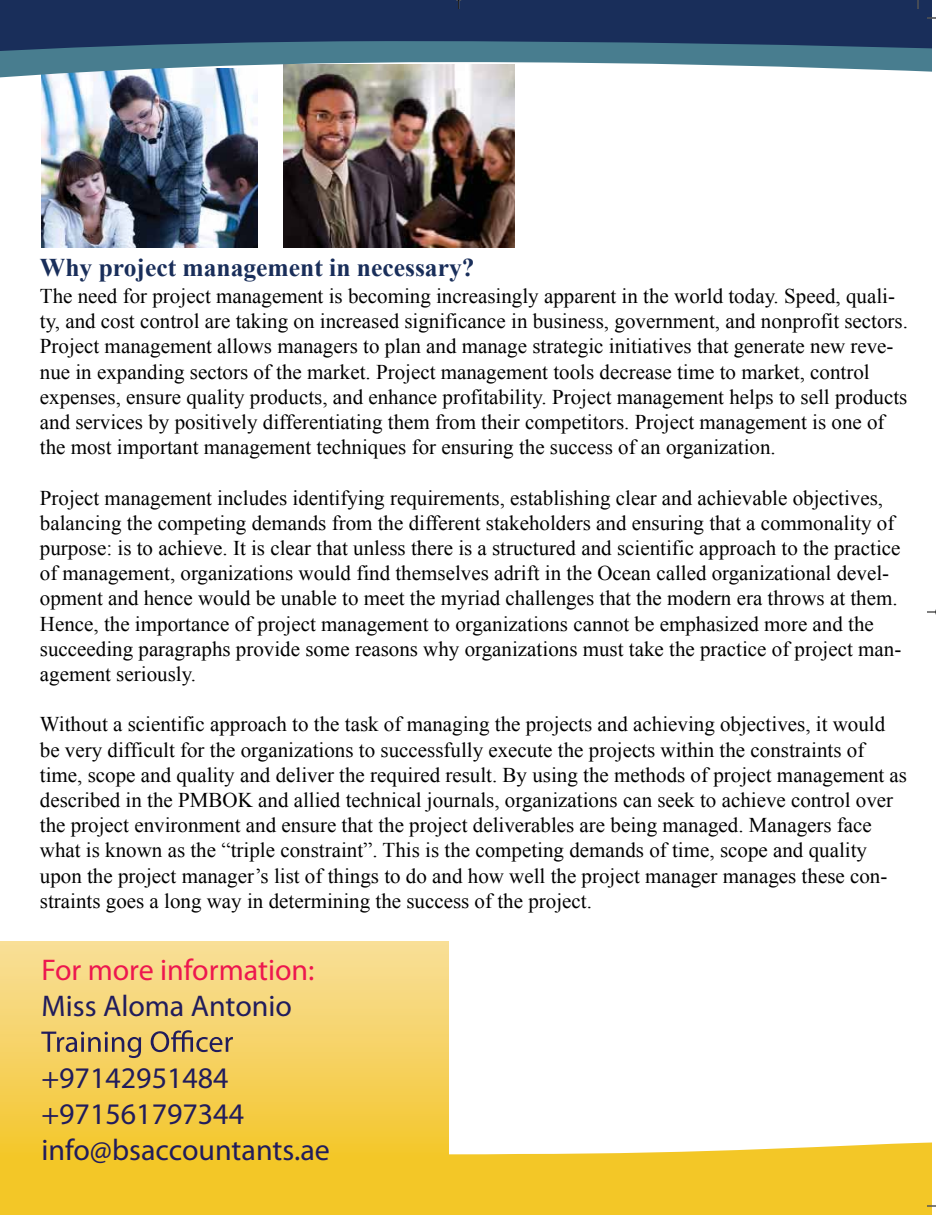
<style>
.page{position:relative;width:936px;height:1215px;background:#fff}
.page>*{position:absolute;margin:0;border:0;box-sizing:border-box;transform-origin:0 0}
.t1{font:30px/36px "Myriad Pro";color:#211c5c}
.t2{font:30px/36px "Myriad Pro";color:#ed174f}
.t3{font:700 25.5px "Times New Roman";color:#192e5a}
.t4{font:21px/25.2px "Times New Roman";color:#000}
.s1{color:#211c5c}
</style>
<div class="page">
<img style="left:41px;top:218px;width:474px;height:30px">
<svg style="left:0;top:1044px;width:931px;height:171px;fill:#f3c727"></svg>
<img style="left:0;top:0;width:931px;height:218px">
<hr style="left:0;top:1154px;width:448px;height:3px;background:#f3c728">
<hr style="left:0;top:1151px;width:448px;height:3px;background:#f3c82a">
<hr style="left:0;top:1149px;width:448px;height:3px;background:#f3c82c">
<hr style="left:0;top:1147px;width:448px;height:3px;background:#f4c82d">
<hr style="left:0;top:1144px;width:448px;height:3px;background:#f4c82f">
<hr style="left:0;top:1142px;width:448px;height:3px;background:#f4c930">
<hr style="left:0;top:1140px;width:448px;height:3px;background:#f4c932">
<hr style="left:0;top:1137px;width:448px;height:3px;background:#f4c934">
<hr style="left:0;top:1135px;width:448px;height:3px;background:#f4ca35">
<hr style="left:0;top:1133px;width:448px;height:3px;background:#f4ca36">
<hr style="left:0;top:1131px;width:448px;height:3px;background:#f4ca37">
<hr style="left:0;top:1128px;width:448px;height:3px;background:#f4ca3a">
<hr style="left:0;top:1126px;width:448px;height:3px;background:#f4ca3b">
<hr style="left:0;top:1124px;width:448px;height:3px;background:#f4ca3c">
<hr style="left:0;top:1121px;width:448px;height:3px;background:#f4ca3e">
<hr style="left:0;top:1119px;width:448px;height:3px;background:#f4ca3f">
<hr style="left:0;top:1117px;width:448px;height:3px;background:#f4cb40">
<hr style="left:0;top:1115px;width:448px;height:3px;background:#f4cb41">
<hr style="left:0;top:1112px;width:448px;height:3px;background:#f5cc43">
<hr style="left:0;top:1110px;width:448px;height:3px;background:#f5cc44">
<hr style="left:0;top:1108px;width:448px;height:3px;background:#f5cc45">
<hr style="left:0;top:1105px;width:448px;height:3px;background:#f5cc47">
<hr style="left:0;top:1103px;width:448px;height:3px;background:#f5cc48">
<hr style="left:0;top:1101px;width:448px;height:3px;background:#f5cc49">
<hr style="left:0;top:1099px;width:448px;height:3px;background:#f5cd4b">
<hr style="left:0;top:1096px;width:448px;height:3px;background:#f5cd4d">
<hr style="left:0;top:1094px;width:448px;height:3px;background:#f5cd4d">
<hr style="left:0;top:1092px;width:448px;height:3px;background:#f5ce4e">
<hr style="left:0;top:1089px;width:448px;height:3px;background:#f5ce50">
<hr style="left:0;top:1087px;width:448px;height:3px;background:#f5ce51">
<hr style="left:0;top:1085px;width:448px;height:3px;background:#f5ce52">
<hr style="left:0;top:1083px;width:448px;height:3px;background:#f5cf53">
<hr style="left:0;top:1080px;width:448px;height:3px;background:#f5cf55">
<hr style="left:0;top:1078px;width:448px;height:3px;background:#f6cf56">
<hr style="left:0;top:1076px;width:448px;height:3px;background:#f6cf57">
<hr style="left:0;top:1073px;width:448px;height:3px;background:#f6d059">
<hr style="left:0;top:1071px;width:448px;height:3px;background:#f6d05a">
<hr style="left:0;top:1069px;width:448px;height:3px;background:#f6d05b">
<hr style="left:0;top:1067px;width:448px;height:3px;background:#f6d05c">
<hr style="left:0;top:1064px;width:448px;height:3px;background:#f6d15e">
<hr style="left:0;top:1062px;width:448px;height:3px;background:#f6d15f">
<hr style="left:0;top:1060px;width:448px;height:3px;background:#f6d160">
<hr style="left:0;top:1057px;width:448px;height:3px;background:#f6d262">
<hr style="left:0;top:1055px;width:448px;height:3px;background:#f6d263">
<hr style="left:0;top:1053px;width:448px;height:3px;background:#f6d264">
<hr style="left:0;top:1051px;width:448px;height:3px;background:#f6d264">
<hr style="left:0;top:1048px;width:448px;height:3px;background:#f6d366">
<hr style="left:0;top:1046px;width:448px;height:3px;background:#f6d367">
<hr style="left:0;top:1044px;width:448px;height:3px;background:#f7d368">
<hr style="left:0;top:1041px;width:448px;height:3px;background:#f7d46a">
<hr style="left:0;top:1039px;width:448px;height:3px;background:#f7d46b">
<hr style="left:0;top:1037px;width:448px;height:3px;background:#f7d46c">
<hr style="left:0;top:1035px;width:448px;height:3px;background:#f7d46d">
<hr style="left:0;top:1032px;width:448px;height:3px;background:#f7d56e">
<hr style="left:0;top:1030px;width:448px;height:3px;background:#f7d56f">
<hr style="left:0;top:1028px;width:448px;height:3px;background:#f7d570">
<hr style="left:0;top:1025px;width:448px;height:3px;background:#f6d572">
<hr style="left:0;top:1023px;width:448px;height:3px;background:#f7d673">
<hr style="left:0;top:1021px;width:448px;height:3px;background:#f6d674">
<hr style="left:0;top:1019px;width:448px;height:3px;background:#f6d674">
<hr style="left:0;top:1016px;width:448px;height:3px;background:#f6d676">
<hr style="left:0;top:1014px;width:448px;height:3px;background:#f6d677">
<hr style="left:0;top:1012px;width:448px;height:3px;background:#f6d778">
<hr style="left:0;top:1009px;width:448px;height:3px;background:#f7d779">
<hr style="left:0;top:1007px;width:448px;height:3px;background:#f7d87a">
<hr style="left:0;top:1005px;width:448px;height:3px;background:#f7d87b">
<hr style="left:0;top:1003px;width:448px;height:3px;background:#f7d87c">
<hr style="left:0;top:1000px;width:448px;height:3px;background:#f7d87d">
<hr style="left:0;top:998px;width:448px;height:3px;background:#f7d97e">
<hr style="left:0;top:996px;width:448px;height:3px;background:#f7d97f">
<hr style="left:0;top:993px;width:448px;height:3px;background:#f7d980">
<hr style="left:0;top:991px;width:448px;height:3px;background:#f7d981">
<hr style="left:0;top:989px;width:448px;height:3px;background:#f7d982">
<hr style="left:0;top:987px;width:448px;height:3px;background:#f7da83">
<hr style="left:0;top:984px;width:448px;height:3px;background:#f7da84">
<hr style="left:0;top:982px;width:448px;height:3px;background:#f7da85">
<hr style="left:0;top:980px;width:448px;height:3px;background:#f7da86">
<hr style="left:0;top:977px;width:448px;height:3px;background:#f8db87">
<hr style="left:0;top:975px;width:448px;height:3px;background:#f8db88">
<hr style="left:0;top:973px;width:448px;height:3px;background:#f8dc89">
<hr style="left:0;top:970px;width:448px;height:3px;background:#f8dc8a">
<hr style="left:0;top:968px;width:448px;height:3px;background:#f8dc8b">
<hr style="left:0;top:966px;width:448px;height:3px;background:#f8dc8c">
<hr style="left:0;top:964px;width:448px;height:3px;background:#f8dd8d">
<hr style="left:0;top:961px;width:448px;height:3px;background:#f8dd8e">
<hr style="left:0;top:959px;width:448px;height:3px;background:#f8dd8f">
<hr style="left:0;top:957px;width:448px;height:3px;background:#f8dd90">
<hr style="left:0;top:954px;width:448px;height:3px;background:#f8dd91">
<hr style="left:0;top:952px;width:448px;height:3px;background:#f8de92">
<hr style="left:0;top:950px;width:448px;height:3px;background:#f8de93">
<hr style="left:0;top:948px;width:448px;height:3px;background:#f8de94">
<hr style="left:0;top:945px;width:448px;height:3px;background:#f8de95">
<hr style="left:0;top:943px;width:448px;height:3px;background:#f9df96">
<hr style="left:0;top:941px;width:448px;height:3px;background:#f9df97">
<svg style="left:449px;top:0;width:19px;height:9px"></svg>
<svg style="left:927px;top:609px;width:9px;height:6px"></svg>
<svg style="left:41px;top:1030px;width:192px;height:28px"></svg>
<p class="t3" style="left:40px;top:249px;width:436px">Why project management in necessary?</p>
<p class="t4" style="left:40px;top:283px;width:869px">The need for project management is becoming increasingly apparent in the world today. Speed, quali&shy;ty, and cost control are taking on increased significance in business, government, and nonprofit sectors.<br>Project management allows managers to plan and manage strategic initiatives that generate new reve&shy;nue in expanding sectors of the market. Project management tools decrease time to market, control expenses, ensure quality products, and enhance profitability. Project management helps to sell products and services by positively differentiating them from their competitors. Project management is one of the most important management techniques for ensuring the success of an organization.</p>
<p class="t4" style="left:40px;top:485px;width:862px">Project management includes identifying requirements, establishing clear and achievable objectives, balancing the competing demands from the different stakeholders and ensuring that a commonality of purpose: is to achieve. It is clear that unless there is a structured and scientific approach to the practice of management, organizations would find themselves adrift in the Ocean called organizational devel&shy;opment and hence would be unable to meet the myriad challenges that the modern era throws at them.<br>Hence, the importance of project management to organizations cannot be emphasized more and the succeeding paragraphs provide some reasons why organizations must take the practice of project man&shy;agement seriously.</p>
<p class="t4" style="left:40px;top:711px;width:868px">Without a scientific approach to the task of managing the projects and achieving objectives, it would be very difficult for the organizations to successfully execute the projects within the constraints of time, scope and quality and deliver the required result. By using the methods of project management as described in the PMBOK and allied technical journals, organizations can seek to achieve control over the project environment and ensure that the project deliverables are being managed. Managers face what is known as the “triple constraint”. This is the competing demands of time, scope and quality upon the project manager’s list of things to do and how well the project manager manages these con&shy;straints goes a long way in determining the success of the project.</p>
<p class="t2" style="left:41px;top:951px;width:274px">For more information:<br><span class="s1">Miss Aloma Antonio</span></p>
<p class="t1" style="left:41px;top:1059px;width:290px">+97142951484 +971561797344 info@bsaccountants.ae</p>
</div>
